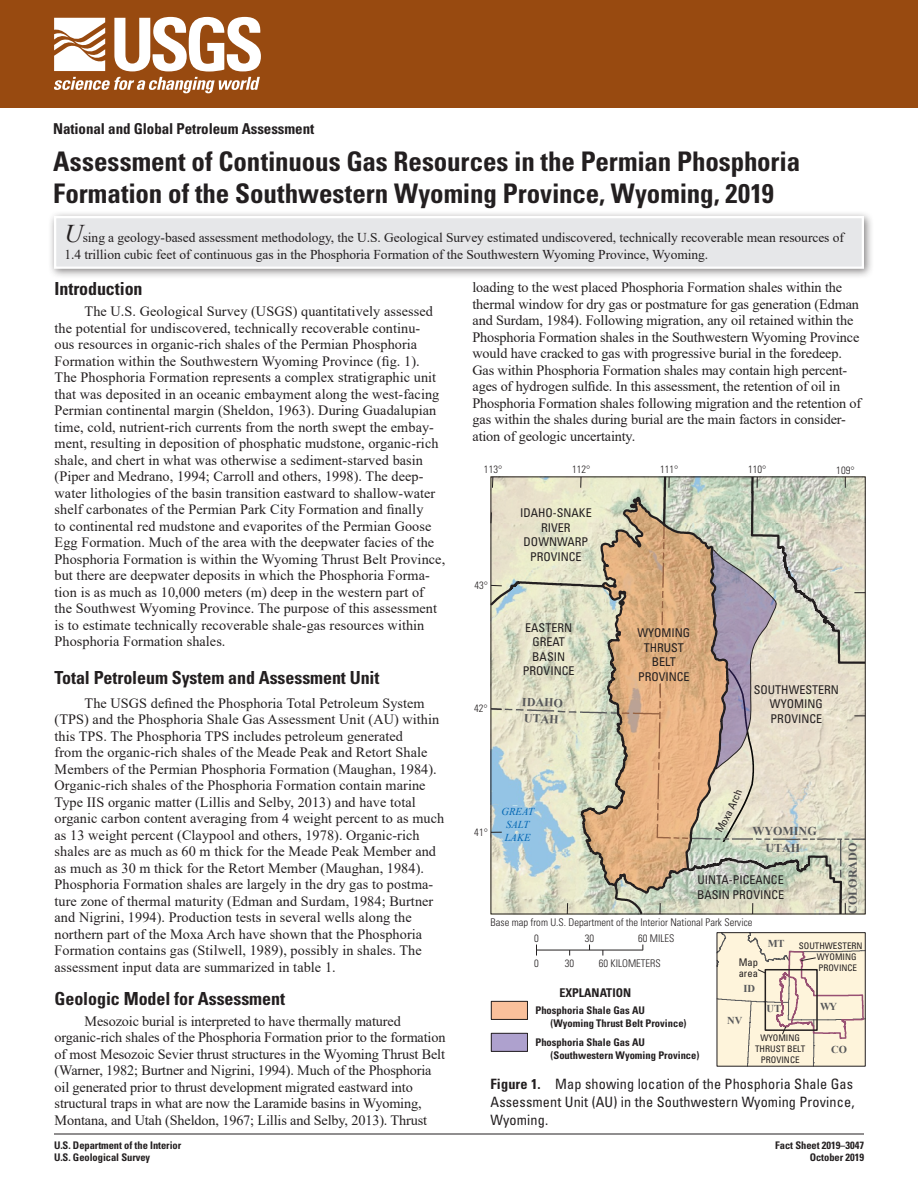
<style>
.page{position:relative;width:918px;height:1188px;background:#fff}
.page>*{position:absolute;margin:0;border:0;box-sizing:border-box;transform-origin:0 0}
.t1{font:700 condensed 27px/31.5px "Univers";letter-spacing:-.005em;color:#231f20}
.Heading_1{font:700 condensed 18px "Univers";letter-spacing:-.005em;color:#231f20}
.CoopNote{font:700 condensed 15px "Univers";letter-spacing:-.005em;color:#231f20}
.Body_Text{font:14.25px/16.5px "Times New Roman";letter-spacing:.005em;color:#231f20}
.FigureCaption{font:condensed 14.25px/18px "Univers";letter-spacing:.01em;color:#231f20;text-align:justify}
.BodyNoIndent{font:13.5px/16.5px "Times New Roman";letter-spacing:-.005em;color:#231f20}
.t2{font:condensed 12px/14.4px "Univers";color:#231f20;text-align:center}
.t3{font:700 12px "Times New Roman";color:#57585a}
.t4{font:700 condensed 12px "Univers";color:#231f20}
.DBID{font:700 condensed 10.5px/12.6px "Univers";color:#231f20}
.t5{font:300 condensed 10.5px "Univers";color:#231f20}
.Series{font:700 condensed 10.5px "Univers";letter-spacing:-.005em;color:#231f20}
.t6{font:italic 10.5px/12.6px "Times New Roman";color:#0166b3;text-align:center}
.t7{font:700 10.5px "Times New Roman";color:#57585a}
.t8{font:condensed 10.5px/10.5px "Univers";color:#231f20}
.t9{font:condensed 9px/10.8px "Univers";color:#231f20}
.s1{font-style:italic;font-size:25.5px}
.s2{font-weight:700}
</style>
<div class="page">
<div style="left:0;top:0;width:918px;height:108px;background:#984a10"></div>
<hr style="left:54px;top:1134px;width:810px;height:1px;background:#231f20">
<svg style="left:54px;top:17px;width:207px;height:76px"></svg>
<svg style="left:716px;top:932px;width:149px;height:135px;background:#ede1cc"></svg>
<hr style="left:536px;top:950px;width:107px;height:1px;background:#231f20">
<div style="left:491px;top:1033px;width:36px;height:18px;background:#aea1ce"></div>
<div style="left:491px;top:1001px;width:36px;height:18px;background:#fac09b"></div>
<div style="left:491px;top:1033px;width:37px;height:19px;border:1px solid #231f20"></div>
<div style="left:491px;top:1001px;width:37px;height:19px;border:1px solid #231f20"></div>
<div style="left:48px;top:210px;width:826px;height:69px;background:#231f20;opacity:.55"></div>
<div style="left:54px;top:216px;width:810px;height:53px;background:#e6e7e9;border:2px solid #fff"></div>
<svg style="left:490px;top:476px;width:376px;height:439px;background:#cfc6b0"></svg>
<p class="CoopNote" style="left:53px;top:119px;width:263px">National and Global Petroleum Assessment</p>
<p class="t1" style="left:53px;top:146px;width:749px">Assessment of Continuous Gas Resources in the Permian Phosphoria<br>Formation of the Southwestern Wyoming Province, Wyoming, 2019</p>
<p class="BodyNoIndent" style="left:64px;top:229px;width:781px"><span class="s1">U</span>sing a geology-based assessment methodology, the U.S. Geological Survey estimated undiscovered, technically recoverable mean resources of<br>1.4 trillion cubic feet of continuous gas in the Phosphoria Formation of the Southwestern Wyoming Province, Wyoming.</p>
<p class="Heading_1" style="left:55px;top:278px;width:90px">Introduction</p>
<p class="Body_Text" style="left:55px;top:303px;width:392px;text-indent:30px">The U.S. Geological Survey (USGS) quantitatively assessed the potential for undiscovered, technically recoverable continu-<br>ous resources in organic-rich shales of the Permian Phosphoria Formation within the Southwestern Wyoming Province (fig. 1).<br>The Phosphoria Formation represents a complex stratigraphic unit that was deposited in an oceanic embayment along the west-facing Permian continental margin (Sheldon, 1963). During Guadalupian time, cold, nutrient-rich currents from the north swept the embay&shy;ment, resulting in deposition of phosphatic mudstone, organic-rich shale, and chert in what was otherwise a sediment-starved basin (Piper and Medrano, 1994; Carroll and others, 1998). The deep&shy;water lithologies of the basin transition eastward to shallow-water shelf carbonates of the Permian Park City Formation and finally<br>to continental red mudstone and evaporites of the Permian Goose Egg Formation. Much of the area with the deepwater facies of the Phosphoria Formation is within the Wyoming Thrust Belt Province, but there are deepwater deposits in which the Phosphoria Forma&shy;tion is as much as 10,000 meters (m) deep in the western part of<br>the Southwest Wyoming Province. The purpose of this assessment is to estimate technically recoverable shale-gas resources within Phosphoria Formation shales.</p>
<p class="Heading_1" style="left:55px;top:666px;width:326px">Total Petroleum System and Assessment Unit</p>
<p class="Body_Text" style="left:55px;top:694px;width:391px;text-indent:30px">The USGS defined the Phosphoria Total Petroleum System (TPS) and the Phosphoria Shale Gas Assessment Unit (AU) within this TPS. The Phosphoria TPS includes petroleum generated<br>from the organic-rich shales of the Meade Peak and Retort Shale Members of the Permian Phosphoria Formation (Maughan, 1984).<br>Organic-rich shales of the Phosphoria Formation contain marine Type IIS organic matter (Lillis and Selby, 2013) and have total organic carbon content averaging from 4 weight percent to as much as 13 weight percent (Claypool and others, 1978). Organic-rich shales are as much as 60 m thick for the Meade Peak Member and as much as 30 m thick for the Retort Member (Maughan, 1984).<br>Phosphoria Formation shales are largely in the dry gas to postma&shy;ture zone of thermal maturity (Edman and Surdam, 1984; Burtner and Nigrini, 1994). Production tests in several wells along the northern part of the Moxa Arch have shown that the Phosphoria Formation contains gas (Stilwell, 1989), possibly in shales. The assessment input data are summarized in table 1.</p>
<p class="Heading_1" style="left:55px;top:987px;width:232px">Geologic Model for Assessment</p>
<p class="Body_Text" style="left:55px;top:1012px;width:392px;text-indent:30px">Mesozoic burial is interpreted to have thermally matured organic-rich shales of the Phosphoria Formation prior to the formation of most Mesozoic Sevier thrust structures in the Wyoming Thrust Belt (Warner, 1982; Burtner and Nigrini, 1994). Much of the Phosphoria oil generated prior to thrust development migrated eastward into structural traps in what are now the Laramide basins in Wyoming, Montana, and Utah (Sheldon, 1967; Lillis and Selby, 2013). Thrust</p>
<p class="DBID" style="left:54px;top:1139px;width:129px">U.S. Department of the Interior</p>
<p class="DBID" style="left:54px;top:1151px;width:98px">U.S. Geological Survey</p>
<p class="Body_Text" style="left:472px;top:279px;width:390px">loading to the west placed Phosphoria Formation shales within the thermal window for dry gas or postmature for gas generation (Edman and Surdam, 1984). Following migration, any oil retained within the Phosphoria Formation shales in the Southwestern Wyoming Province would have cracked to gas with progressive burial in the foredeep.<br>Gas within Phosphoria Formation shales may contain high percent&shy;ages of hydrogen sulfide. In this assessment, the retention of oil in Phosphoria Formation shales following migration and the retention of gas within the shales during burial are the main factors in consider&shy;ation of geologic uncertainty.</p>
<p class="t5" style="left:484px;top:463px;width:20px">113°</p>
<p class="t5" style="left:572px;top:463px;width:20px">112°</p>
<p class="t5" style="left:474px;top:579px;width:15px">43°</p>
<p class="t5" style="left:474px;top:702px;width:15px">42°</p>
<p class="t2" style="left:520px;top:506px;width:73px">IDAHO-SNAKE<br>RIVER<br>DOWNWARP<br>PROVINCE</p>
<p class="t2" style="left:523px;top:620px;width:53px">EASTERN<br>GREAT<br>BASIN<br>PROVINCE</p>
<p class="t3" style="left:522px;top:693px;width:42px;rotate:2deg">IDAHO</p>
<p class="t3" style="left:524px;top:709px;width:36px;rotate:3deg">UTAH</p>
<p class="t5" style="left:474px;top:826px;width:15px">41°</p>
<p class="t6" style="left:502px;top:805px;width:34px">GREAT<br>SALT<br>LAKE</p>
<p class="t5" style="left:660px;top:463px;width:20px">111°</p>
<p class="t5" style="left:748px;top:463px;width:20px">110°</p>
<p class="t5" style="left:836px;top:464px;width:20px">109°</p>
<p class="t2" style="left:637px;top:626px;width:54px">WYOMING<br>THRUST<br>BELT<br>PROVINCE</p>
<p class="t2" style="left:754px;top:682px;width:87px">SOUTHWESTERN<br>WYOMING<br>PROVINCE</p>
<p class="t3" style="left:752px;top:822px;width:66px">WYOMING</p>
<p class="t3" style="left:766px;top:839px;width:36px">UTAH</p>
<p class="t3" style="left:844px;top:914px;width:73px;rotate:-90deg">COLORADO</p>
<p class="t2" style="left:697px;top:873px;width:89px;text-align:left">UINTA-PICEANCE<br>BASIN PROVINCE</p>
<p class="t5" style="left:491px;top:916px;width:263px">Base map from U.S. Department of the Interior National Park Service</p>
<p class="t5" style="left:534px;top:932px;width:6px">0</p>
<p class="t5" style="left:585px;top:932px;width:11px">30</p>
<p class="t5" style="left:638px;top:932px;width:38px">60 MILES</p>
<p class="t5" style="left:534px;top:957px;width:6px">0</p>
<p class="t5" style="left:565px;top:957px;width:11px">30</p>
<p class="t5" style="left:599px;top:957px;width:64px">60 KILOMETERS</p>
<p class="t4" style="left:559px;top:985px;width:73px">EXPLANATION</p>
<p class="DBID" style="left:551px;top:1004px;width:137px;text-indent:-15px">Phosphoria Shale Gas AU (Wyoming Thrust Belt Province)</p>
<p class="t8" style="left:739px;top:957px;width:21px">Map area</p>
<p class="t7" style="left:743px;top:981px;width:13px">ID</p>
<p class="t7" style="left:727px;top:1013px;width:17px">NV</p>
<p class="t7" style="left:768px;top:936px;width:18px">MT</p>
<p class="t9" style="left:817px;top:941px;width:47px;text-indent:-18px">SOUTHWESTERN<br>WYOMING<br>PROVINCE</p>
<p class="t7" style="left:766px;top:1001px;width:16px">UT</p>
<p class="t7" style="left:820px;top:999px;width:18px">WY</p>
<p class="DBID" style="left:551px;top:1036px;width:150px;text-indent:-15px">Phosphoria Shale Gas AU (Southwestern Wyoming Province)</p>
<p class="t9" style="left:755px;top:1032px;width:52px;text-align:center">WYOMING<br>THRUST BELT<br>PROVINCE</p>
<p class="t7" style="left:831px;top:1042px;width:17px">CO</p>
<p class="FigureCaption" style="left:490px;top:1075px;width:366px"><span class="s2">Figure 1.</span> Map showing location of the Phosphoria Shale Gas Assessment Unit (AU) in the Southwestern Wyoming Province, Wyoming.</p>
<p class="Series" style="left:775px;top:1139px;width:90px">Fact Sheet 2019–3047</p>
<p class="Series" style="left:810px;top:1151px;width:56px">October 2019</p>
</div>
